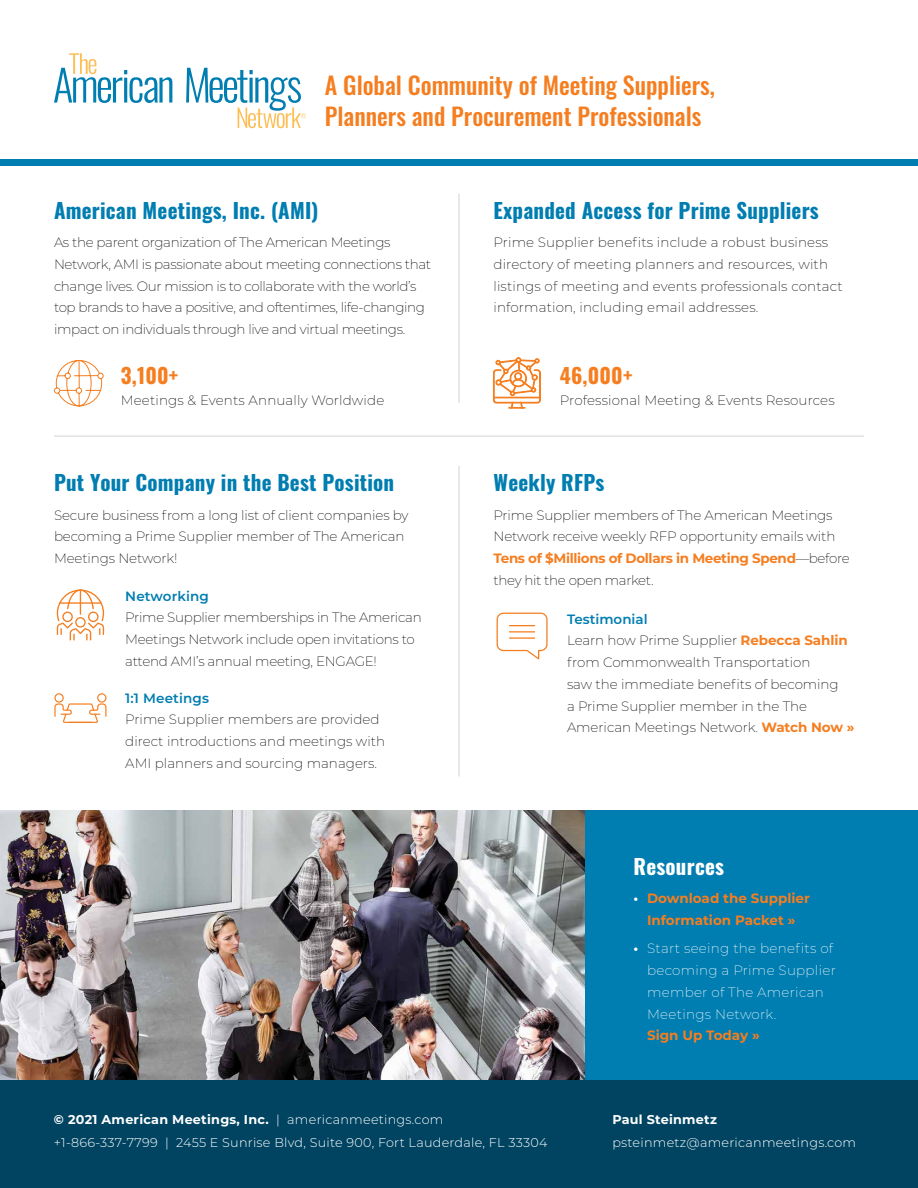
<style>
.page{position:relative;width:918px;height:1188px;background:#fff}
.page>*{position:absolute;margin:0;border:0;box-sizing:border-box;transform-origin:0 0}
.t1{font:500 24px/31.8px "Oswald";color:#f57e20}
.t2{font:700 21px "Oswald";letter-spacing:.01em;color:#007db1}
.t3{font:700 21px "Oswald";letter-spacing:.01em;color:#f57e20}
.t4{font:700 21px "Oswald";letter-spacing:.01em;color:#fff}
.t5{font:200 13.5px/21.8px "Montserrat";letter-spacing:-.01em;color:#000}
.t6{font:200 13.5px/21.8px "Montserrat";letter-spacing:.01em;color:#000}
.t7{font:200 13.5px/21.8px "Montserrat";letter-spacing:.02em;color:#fff}
.t8{font:700 13.5px/21.8px "Montserrat";color:#f57e20;text-align:center}
.t9{font:600 13.5px "Montserrat";letter-spacing:.01em;color:#007db1}
.t10{font:300 12.75px/22.5px "Montserrat";letter-spacing:.02em;color:#fff}
.t11{font:700 12.75px "Montserrat";letter-spacing:.02em;color:#fff}
.s1{font-weight:700;color:#f57e20}
.s2{font-weight:600;color:#007db1}
.s3{color:#fff}
.s4{font-weight:700}
</style>
<div class="page">
<div style="left:0;top:1080px;width:918px;height:108px;background:#014462"></div>
<hr style="left:459px;top:466px;width:1px;height:310px;background:#d1d3d4">
<svg style="left:57px;top:590px;width:47px;height:50px"></svg>
<svg style="left:54px;top:693px;width:52px;height:30px"></svg>
<svg style="left:54px;top:360px;width:50px;height:47px"></svg>
<svg style="left:54px;top:53px;width:118px;height:50px"></svg>
<svg style="left:186px;top:68px;width:120px;height:60px"></svg>
<svg style="left:493px;top:357px;width:48px;height:52px"></svg>
<svg style="left:497px;top:613px;width:51px;height:46px"></svg>
<hr style="left:509px;top:631px;width:26px;height:2px;background:#f57e20">
<hr style="left:509px;top:637px;width:26px;height:2px;background:#f57e20">
<div style="left:0;top:159px;width:918px;height:7px;background:#007db1"></div>
<hr style="left:54px;top:436px;width:810px;height:1px;background:#d1d3d4">
<hr style="left:459px;top:194px;width:1px;height:209px;background:#d1d3d4">
<img style="left:0;top:810px;width:585px;height:270px">
<div style="left:585px;top:810px;width:333px;height:270px;background:#007db1"></div>
<h1 class="t1" style="left:325px;top:70px;width:392px">A Global Community of Meeting Suppliers,<br>Planners and Procurement Professionals</h1>
<h2 class="t2" style="left:54px;top:199px;width:266px">American Meetings, Inc. (AMI)</h2>
<p class="t5" style="left:54px;top:231px;width:379px">As the parent organization of The American Meetings Network, AMI is passionate about meeting connections that change lives. Our mission is to collaborate with the world’s top brands to have a positive, and oftentimes, life-changing impact on individuals through live and virtual meetings.</p>
<h2 class="t3" style="left:121px;top:364px;width:59px">3,100+</h2>
<p class="t6" style="left:121px;top:389px;width:265px">Meetings &amp; Events Annually Worldwide</p>
<h2 class="t2" style="left:54px;top:471px;width:342px">Put Your Company in the Best Position</h2>
<p class="t5" style="left:54px;top:503px;width:356px">Secure business from a long list of client companies by becoming a Prime Supplier member of The American<br>Meetings Network!</p>
<p class="t9" style="left:125px;top:586px;width:85px">Networking</p>
<p class="t5" style="left:125px;top:606px;width:298px">Prime Supplier memberships in The American<br>Meetings Network include open invitations to attend AMI’s annual meeting, ENGAGE!</p>
<p class="t9" style="left:125px;top:688px;width:85px">1:1 Meetings</p>
<p class="t5" style="left:125px;top:708px;width:261px">Prime Supplier members are provided direct introductions and meetings with<br>AMI planners and sourcing managers.</p>
<h2 class="t2" style="left:494px;top:199px;width:327px">Expanded Access for Prime Suppliers</h2>
<p class="t6" style="left:494px;top:231px;width:351px">Prime Supplier benefits include a robust business directory of meeting planners and resources, with listings of meeting and events professionals contact information, including email addresses.</p>
<h2 class="t3" style="left:560px;top:364px;width:74px">46,000+</h2>
<p class="t6" style="left:560px;top:389px;width:276px">Professional Meeting &amp; Events Resources</p>
<h2 class="t2" style="left:494px;top:471px;width:112px">Weekly RFPs</h2>
<p class="t5" style="left:494px;top:503px;width:358px">Prime Supplier members of The American Meetings Network receive weekly RFP opportunity emails with <span class="s1">Tens of $Millions of Dollars in Meeting Spend</span>—before they hit the open market.</p>
<p class="t5" style="left:567px;top:607px;width:289px"><span class="s2">Testimonial<br></span>Learn how Prime Supplier <span class="s1">Rebecca Sahlin </span>from Commonwealth Transportation<br>saw the immediate benefits of becoming<br>a Prime Supplier member in the The American Meetings Network. <span class="s1">Watch Now »</span></p>
<h2 class="t4" style="left:634px;top:855px;width:92px">Resources</h2>
<p class="t8" style="left:634px;top:887px;width:178px"><span class="s3">•</span> Download the Supplier<br>Information Packet »</p>
<p class="t7" style="left:647px;top:937px;width:190px;text-indent:-14px"><span class="s4">•</span> Start seeing the benefits of becoming a Prime Supplier member of The American<br>Meetings Network.</p>
<p class="t8" style="left:647px;top:1024px;width:114px">Sign Up Today »</p>
<p class="t10" style="left:54px;top:1108px;width:495px"><span class="s4">© 2021 American Meetings, Inc.</span> | americanmeetings.com +1-866-337-7799 | 2455 E Sunrise Blvd, Suite 900, Fort Lauderdale, FL 33304</p>
<p class="t11" style="left:612px;top:1111px;width:106px">Paul Steinmetz</p>
<p class="t10" style="left:612px;top:1131px;width:245px">psteinmetz@americanmeetings.com</p>
</div>
